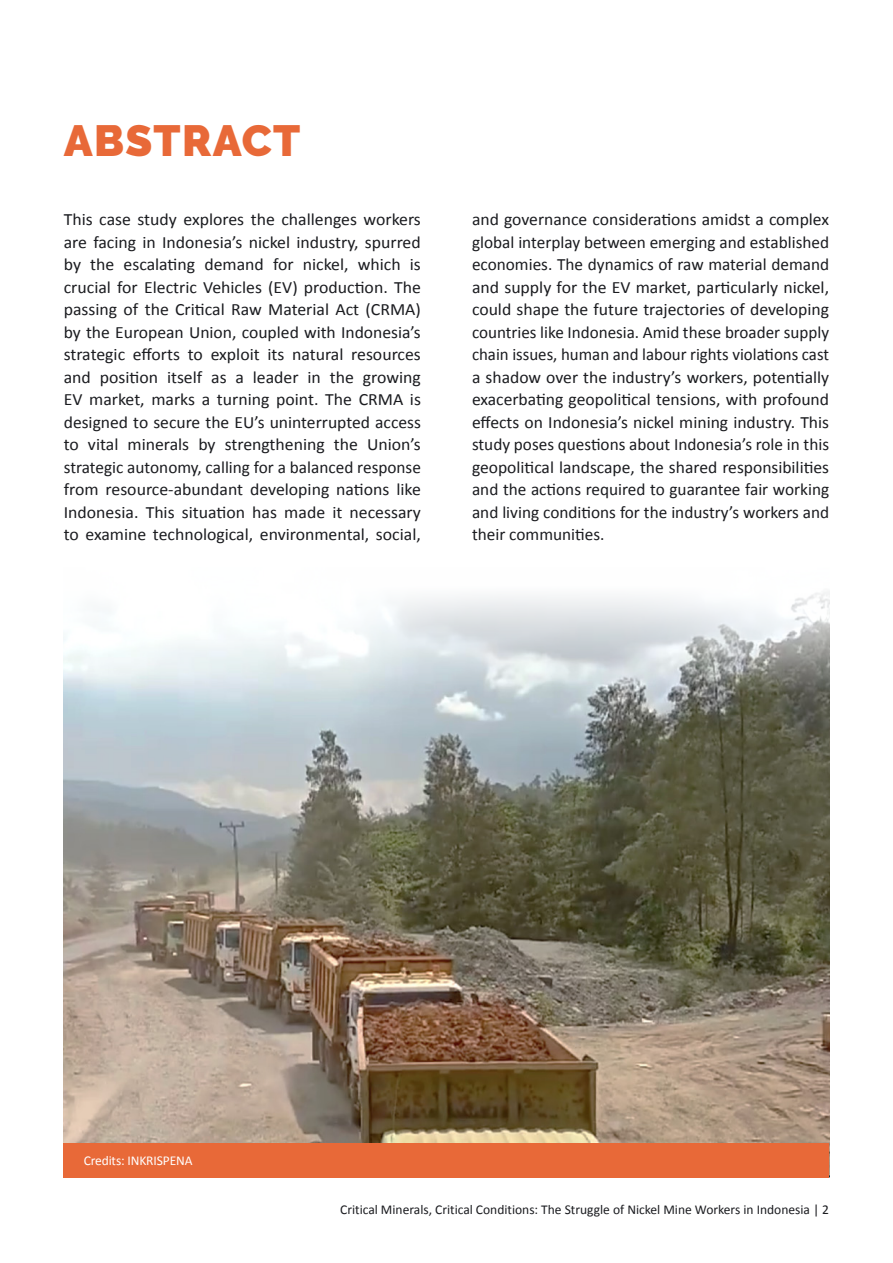
<style>
.page{position:relative;width:893px;height:1263px;background:#fff}
.page>*{position:absolute;margin:0;border:0;box-sizing:border-box;transform-origin:0 0}
.t1{font:900 43.5px "Raleway";letter-spacing:.03em;color:#e86938}
.t2{font:17.25px/22.5px "Calibri";color:#1b1c20;text-align:justify}
.t3{font:13.5px "Calibri";color:#1b1c20}
.t4{font:13.5px "Calibri";letter-spacing:-.01em;color:#fff}
</style>
<div class="page">
<img style="left:64px;top:591px;width:765px;height:553px">
<div style="left:64px;top:1144px;width:765px;height:34px;background:#e86938"></div>
<h1 class="t1" style="left:64px;top:115px;width:238px">ABSTRACT</h1>
<p class="t2" style="left:64px;top:208px;width:359px">This case study explores the challenges workers are facing in Indonesia’s nickel industry, spurred by the escalating demand for nickel, which is crucial for Electric Vehicles (EV) production. The passing of the Critical Raw Material Act (CRMA) by the European Union, coupled with Indonesia’s strategic efforts to exploit its natural resources and position itself as a leader in the growing EV market, marks a turning point. The CRMA is designed to secure the EU’s uninterrupted access to vital minerals by strengthening the Union’s strategic autonomy, calling for a balanced response from resource-abundant developing nations like Indonesia. This situation has made it necessary to examine technological, environmental, social,</p>
<p class="t2" style="left:472px;top:208px;width:359px">and governance considerations amidst a complex global interplay between emerging and established economies. The dynamics of raw material demand and supply for the EV market, particularly nickel, could shape the future trajectories of developing countries like Indonesia. Amid these broader supply chain issues, human and labour rights violations cast a shadow over the industry’s workers, potentially exacerbating geopolitical tensions, with profound effects on Indonesia’s nickel mining industry. This study poses questions about Indonesia’s role in this geopolitical landscape, the shared responsibilities and the actions required to guarantee fair working and living conditions for the industry’s workers and their communities.</p>
<p class="t4" style="left:84px;top:1150px;width:110px">Credits: INKRISPENA</p>
<p class="t3" style="left:340px;top:1200px;width:490px">Critical Minerals, Critical Conditions: The Struggle of Nickel Mine Workers in Indonesia | 2</p>
</div>
